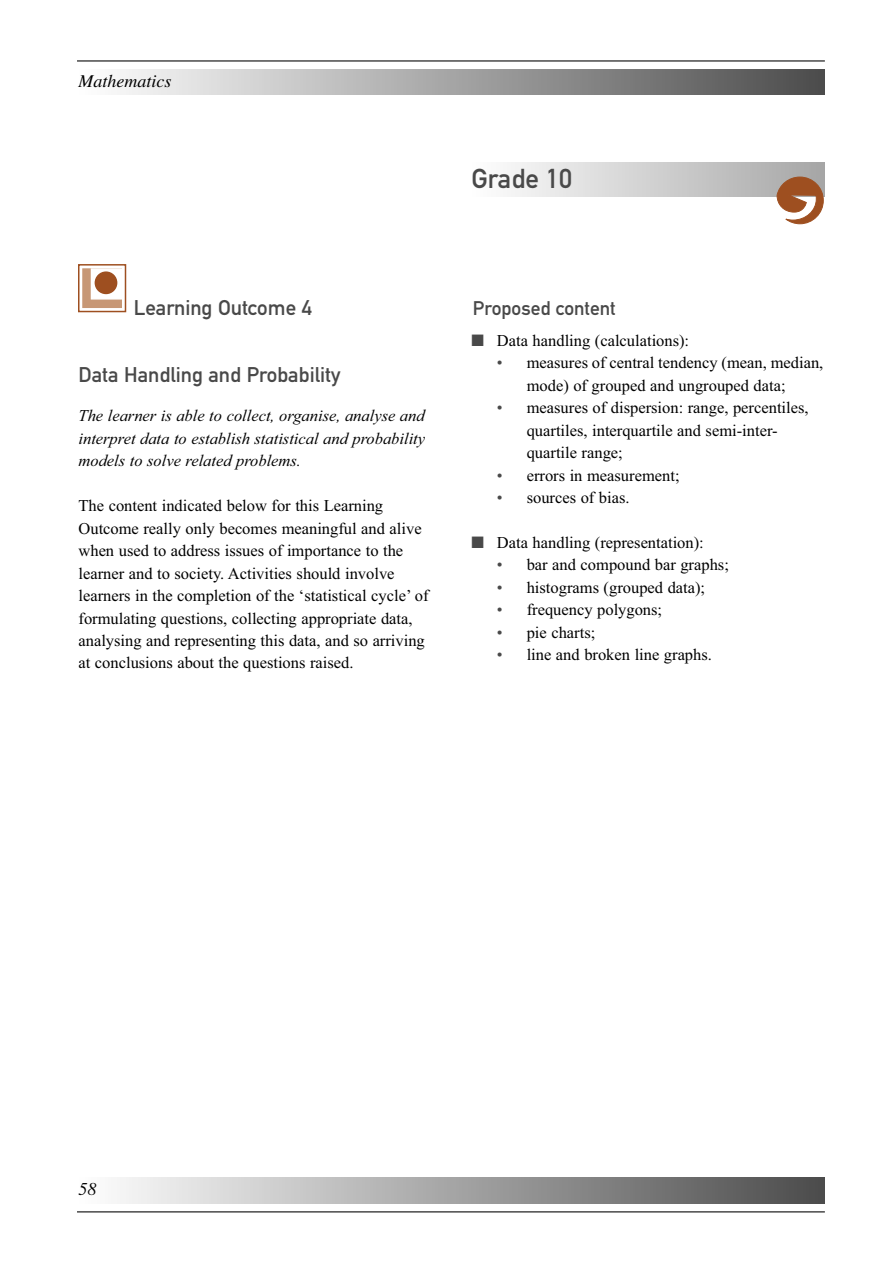
<style>
.page{position:relative;width:893px;height:1263px;background:#fff}
.page>*{position:absolute;margin:0;border:0;box-sizing:border-box;transform-origin:0 0}
.t1{font:27px "DIN Mittelschrift Alternate";color:#494949}
.t2{font:21px "DIN Mittelschrift Alternate";color:#494949}
.t3{font:19.5px "DIN Mittelschrift Alternate";color:#494949}
.t4{font:italic 18px "Times";color:#000}
.t5{font:16.5px/22.5px "Times New Roman";color:#000}
.t6{font:italic 16.5px/22.5px "Times New Roman";color:#000;text-align:justify}
.s1{color:#494949}
</style>
<div class="page">
<hr style="left:77px;top:60px;width:747px;height:2px;background:#494949">
<div style="left:77px;top:69px;width:747px;height:26px;background:linear-gradient(to right,#fff,#4c4c4c)"></div>
<hr style="left:77px;top:1211px;width:747px;height:2px;background:#494949">
<div style="left:77px;top:1178px;width:747px;height:25px;background:linear-gradient(to right,#fff,#4c4c4c)"></div>
<div style="left:470px;top:163px;width:354px;height:34px;background:linear-gradient(to right,#fff,#a6a6a6)"></div>
<svg style="left:776px;top:176px;width:48px;height:48px"></svg>
<div style="left:77px;top:265px;width:54px;height:50px;background:linear-gradient(to right,#fff,#fff)"></div>
<div style="left:78px;top:265px;width:48px;height:47px;border:1px solid #9e4f20"></div>
<div style="left:82px;top:268px;width:40px;height:40px;background:#c79775;border:1px solid #c79775"></div>
<div style="left:91px;top:268px;width:31px;height:32px;background:#fff;border:1px solid #fff"></div>
<div style="left:95px;top:271px;width:22px;height:23px;background:#9e4f20;border:1px solid #9e4f20;border-radius:50%"></div>
<p class="t4" style="left:78px;top:74px;width:94px">Mathematics</p>
<h1 class="t1" style="left:471px;top:169px;width:102px">Grade 10</h1>
<p class="t2" style="left:134px;top:300px;width:179px">Learning Outcome 4</p>
<p class="t2" style="left:78px;top:367px;width:263px">Data Handling and Probability</p>
<p class="t6" style="left:78px;top:406px;width:348px">The learner is able to collect, organise, analyse and interpret data to establish statistical and probability models to solve related problems.</p>
<p class="t5" style="left:78px;top:496px;width:351px">The content indicated below for this Learning Outcome really only becomes meaningful and alive when used to address issues of importance to the learner and to society. Activities should involve learners in the completion of the ‘statistical cycle’ of formulating questions, collecting appropriate data, analysing and representing this data, and so arriving at conclusions about the questions raised.</p>
<p class="t3" style="left:473px;top:301px;width:144px">Proposed content</p>
<p class="t5" style="left:471px;top:331px;width:219px"><span class="s1">■</span> Data handling (calculations):</p>
<p class="t5" style="left:497px;top:353px;width:328px;text-align:center"><span class="s1">•</span> measures of central tendency (mean, median, mode) of grouped and ungrouped data;</p>
<p class="t5" style="left:526px;top:398px;width:283px;text-indent:-30px"><span class="s1">•</span> measures of dispersion: range, percentiles, quartiles, interquartile and semi-inter&shy;quartile range;</p>
<p class="t5" style="left:497px;top:465px;width:184px"><span class="s1">•</span> errors in measurement;</p>
<p class="t5" style="left:497px;top:488px;width:134px"><span class="s1">•</span> sources of bias.</p>
<p class="t5" style="left:471px;top:533px;width:234px"><span class="s1">■</span> Data handling (representation):</p>
<p class="t5" style="left:497px;top:555px;width:233px"><span class="s1">•</span> bar and compound bar graphs;</p>
<p class="t5" style="left:497px;top:578px;width:210px"><span class="s1">•</span> histograms (grouped data);</p>
<p class="t5" style="left:497px;top:600px;width:167px"><span class="s1">•</span> frequency polygons;</p>
<p class="t5" style="left:497px;top:623px;width:100px"><span class="s1">•</span> pie charts;</p>
<p class="t5" style="left:497px;top:645px;width:216px"><span class="s1">•</span> line and broken line graphs.</p>
<p class="t4" style="left:78px;top:1182px;width:19px">58</p>
</div>
